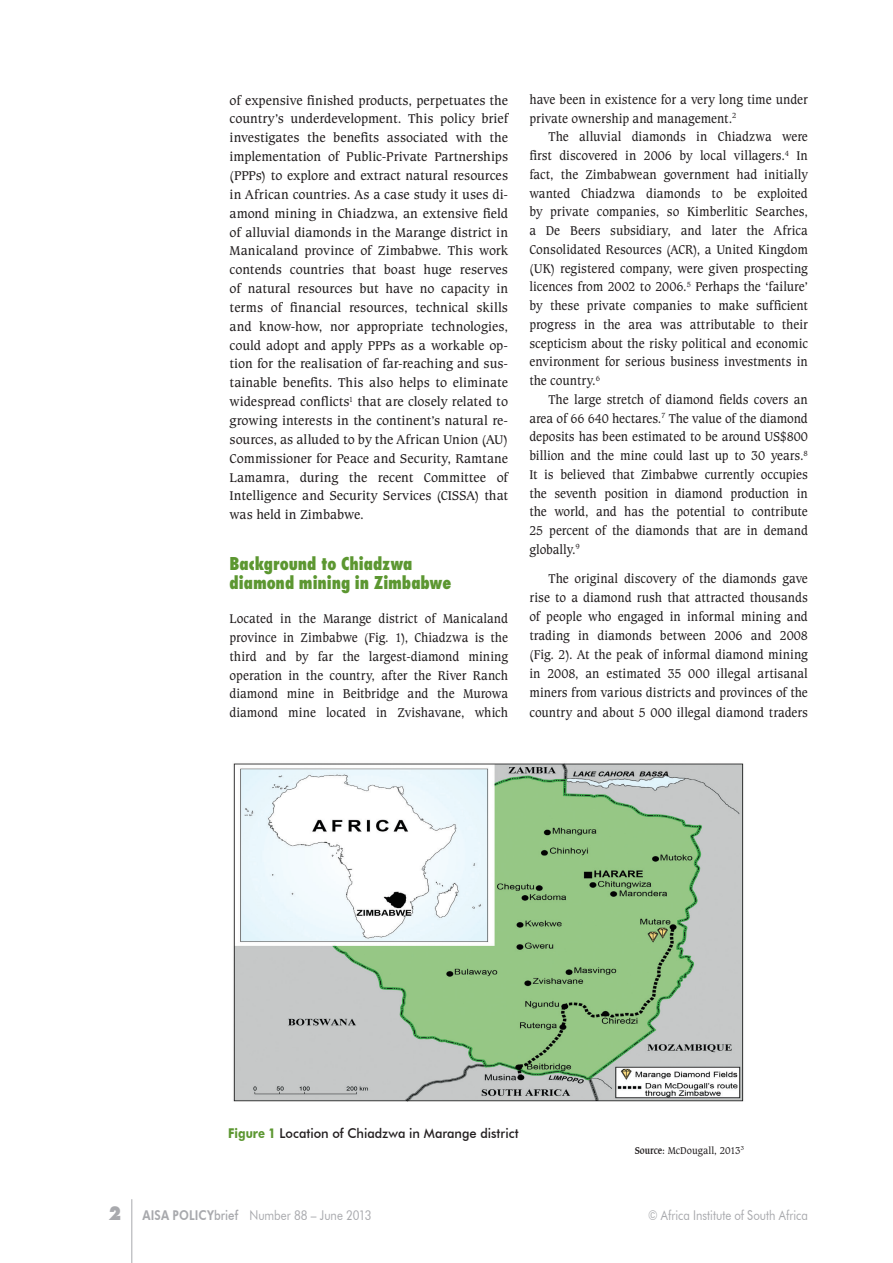
<style>
.page{position:relative;width:893px;height:1263px;background:#fff}
.page>*{position:absolute;margin:0;border:0;box-sizing:border-box;transform-origin:0 0}
.t1{font:800 condensed 17.25px/19.2px "Futura";letter-spacing:-.005em;color:#5c9731;scale:.95 1}
.t2{font:13.5px/18.8px "Caxton BT";letter-spacing:-.005em;color:#231f20;text-align:justify;scale:.95 1}
.t3{font:13.5px/18.9px "Caxton BT";letter-spacing:-.005em;color:#231f20;text-align:justify}
.t4{font:13.5px "Futura BT";color:#a8a9ad;scale:.85 1}
.t5{font:500 13.5px "Futura BT";color:#231f20;scale:.95 1}
.t6{font:10.5px "Caxton BT";letter-spacing:-.005em;color:#231f20;scale:.95 1}
.s1{font-weight:700;color:#5c9731}
.s2{font-weight:700}
.s3{font-family:"Futura";font-weight:800;font-size:18px}
.s4{font-weight:800}
.s5{font-weight:500}
</style>
<div class="page">
<hr style="left:131px;top:1199px;width:1px;height:64px;background:#a8a9ad">
<img style="left:233px;top:763px;width:511px;height:338px">
<p class="t3" style="left:230px;top:90px;width:280px">of expensive finished products, perpetuates the country’s underdevelopment. This policy brief investigates the benefits associated with the implementation of Public-Private Partnerships (PPPs) to explore and extract natural resources in African countries. As a case study it uses di&shy;amond mining in Chiadzwa, an extensive field of alluvial diamonds in the Marange district in Manicaland province of Zimbabwe. This work contends countries that boast huge reserves of natural resources but have no capacity in terms of financial resources, technical skills and know-how, nor appropriate technologies, could adopt and apply PPPs as a workable op&shy;tion for the realisation of far-reaching and sus&shy;tainable benefits. This also helps to eliminate widespread conflicts<sup>1</sup> that are closely related to growing interests in the continent’s natural re&shy;sources, as alluded to by the African Union (AU)<br>Commissioner for Peace and Security, Ramtane Lamamra, during the recent Committee of Intelligence and Security Services (CISSA) that was held in Zimbabwe.</p>
<p class="t1" style="left:230px;top:554px;width:235px">Background to Chiadzwa diamond mining in Zimbabwe</p>
<p class="t2" style="left:230px;top:609px;width:295px">Located in the Marange district of Manicaland province in Zimbabwe (Fig. 1), Chiadzwa is the third and by far the largest-diamond mining operation in the country, after the River Ranch diamond mine in Beitbridge and the Murowa diamond mine located in Zvishavane, which</p>
<p class="t2" style="left:529px;top:90px;width:295px">have been in existence for a very long time under private ownership and management.<sup>2</sup></p>
<p class="t2" style="left:529px;top:127px;width:295px;text-indent:19px">The alluvial diamonds in Chiadzwa were first discovered in 2006 by local villagers.<sup>4</sup> In fact, the Zimbabwean government had initially wanted Chiadzwa diamonds to be exploited by private companies, so Kimberlitic Searches, a De Beers subsidiary, and later the Africa Consolidated Resources (ACR), a United Kingdom (UK) registered company, were given prospecting licences from 2002 to 2006.<sup>5</sup> Perhaps the ‘failure’ by these private companies to make sufficient progress in the area was attributable to their scepticism about the risky political and economic environment for serious business investments in the country.<sup>6</sup></p>
<p class="t2" style="left:529px;top:390px;width:295px;text-indent:19px">The large stretch of diamond fields covers an area of 66 640 hectares.<sup>7</sup> The value of the diamond deposits has been estimated to be around US$800 billion and the mine could last up to 30 years.<sup>8<br></sup>It is believed that Zimbabwe currently occupies the seventh position in diamond production in the world, and has the potential to contribute 25 percent of the diamonds that are in demand globally.<sup>9</sup></p>
<p class="t2" style="left:529px;top:568px;width:295px;line-height:19.2px;text-indent:19px">The original discovery of the diamonds gave rise to a diamond rush that attracted thousands of people who engaged in informal mining and trading in diamonds between 2006 and 2008 (Fig. 2). At the peak of informal diamond mining in 2008, an estimated 35 000 illegal artisanal miners from various districts and provinces of the country and about 5 000 illegal diamond traders</p>
<p class="t5" style="left:228px;top:1124px;width:307px"><span class="s1">Figure 1</span> Location of Chiadzwa in Marange district</p>
<p class="t6" style="left:635px;top:1144px;width:117px"><span class="s2">Source:</span> McDougall, 2013<sup>3</sup></p>
<p class="t4" style="left:108px;top:1207px;width:311px"><span class="s3">2</span> <span class="s4">AISA POLICY</span><span class="s5">brief</span> Number 88 – June 2013</p>
<p class="t4" style="left:648px;top:1207px;width:190px">© Africa Institute of South Africa</p>
</div>
